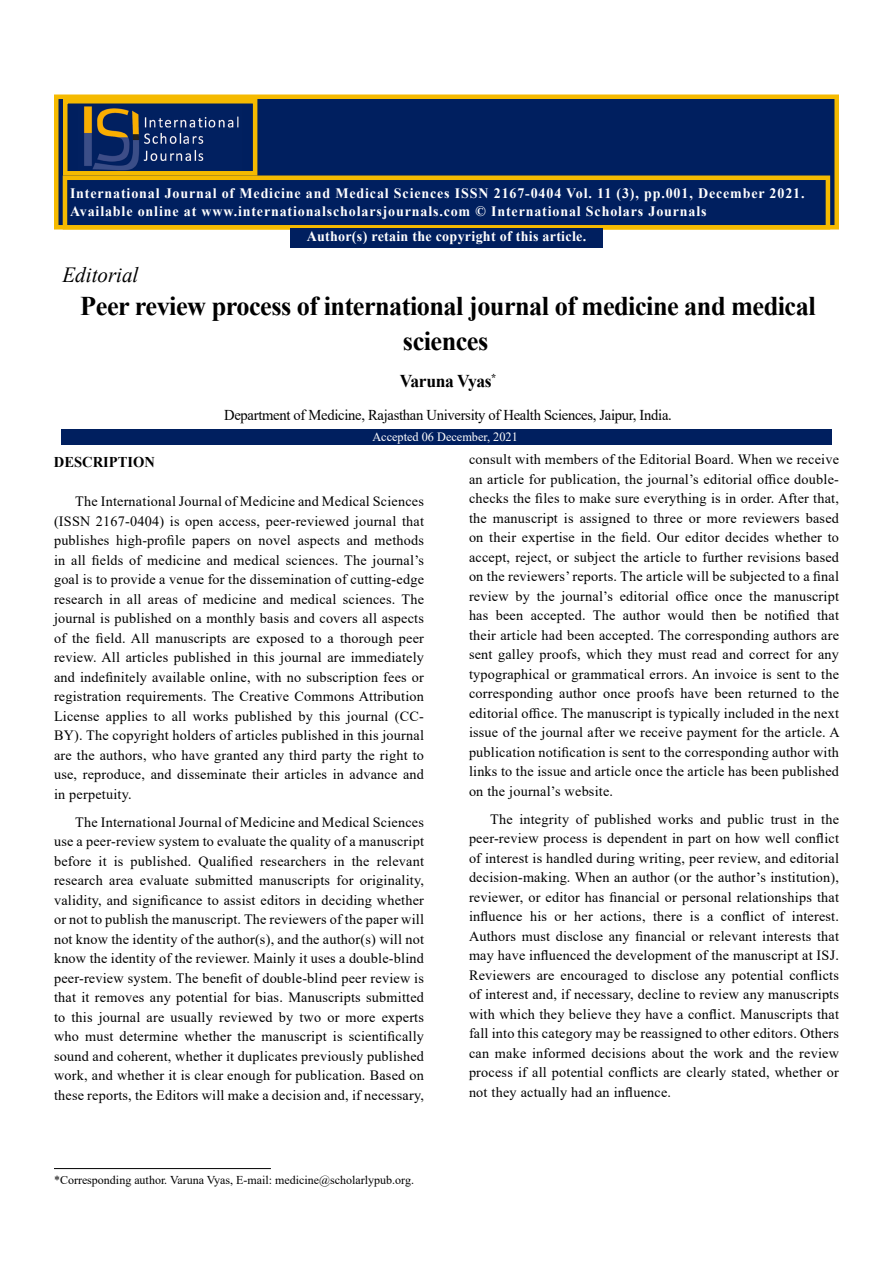
<style>
.page{position:relative;width:893px;height:1263px;background:#fff}
.page>*{position:absolute;margin:0;border:0;box-sizing:border-box;transform-origin:0 0}
.t1{font:700 27px/35.4px "Times New Roman";letter-spacing:-.02em;color:#000;text-align:center}
.t2{font:italic 21.6px "Times New Roman";color:#000}
.t3{font:700 18px "Times New Roman";letter-spacing:-.02em;color:#000}
.t4{font:15px "Times New Roman";letter-spacing:-.02em;color:#000}
.t5{font:700 15px "Times New Roman";color:#000}
.t6{font:700 14.4px/17.2px "Times New Roman";letter-spacing:.06em;color:#fff}
.t7{font:700 14.4px "Times New Roman";letter-spacing:.02em;color:#fff}
.t8{font:14.25px/19.5px "Times New Roman";letter-spacing:.015em;color:#000;text-align:justify}
.t9{font:12.6px "Times New Roman";color:#fff}
.t10{font:12px "Times New Roman";color:#000}
</style>
<div class="page">
<div style="left:54px;top:94px;width:785px;height:136px;background:#001f5f;border:4px solid #f5ba00"></div>
<div style="left:63px;top:176px;width:767px;height:54px;background:#001f5f;border:4px solid #f5ba00"></div>
<img style="left:84px;top:106px;width:155px;height:65px">
<div style="left:63px;top:99px;width:194px;height:77px;border:4px solid #f5ba00"></div>
<div style="left:290px;top:228px;width:313px;height:20px;background:#001f5f"></div>
<div style="left:61px;top:429px;width:771px;height:15px;background:#001f5f"></div>
<hr style="left:54px;top:1168px;width:217px;height:1px;background:#000">
<p class="t6" style="left:70px;top:184px;width:736px">International Journal of Medicine and Medical Sciences ISSN 2167-0404 Vol. 11 (3), pp.001, December 2021.<br>Available online at www.internationalscholarsjournals.com © International Scholars Journals</p>
<p class="t7" style="left:307px;top:225px;width:281px">Author(s) retain the copyright of this article.</p>
<h2 class="t2" style="left:62px;top:260px;width:78px">Editorial</h2>
<h1 class="t1" style="left:80px;top:287px;width:737px">Peer review process of international journal of medicine and medical sciences</h1>
<p class="t3" style="left:400px;top:368px;width:98px">Varuna Vyas<sup>*</sup></p>
<p class="t4" style="left:224px;top:404px;width:449px">Department of Medicine, Rajasthan University of Health Sciences, Jaipur, India.</p>
<p class="t9" style="left:372px;top:428px;width:147px">Accepted 06 December, 2021</p>
<p class="t8" style="left:469px;top:449px;width:372px">consult with members of the Editorial Board. When we receive an article for publication, the journal’s editorial office double&shy;checks the files to make sure everything is in order. After that, the manuscript is assigned to three or more reviewers based on their expertise in the field. Our editor decides whether to accept, reject, or subject the article to further revisions based on the reviewers’ reports. The article will be subjected to a final review by the journal’s editorial office once the manuscript has been accepted. The author would then be notified that their article had been accepted. The corresponding authors are sent galley proofs, which they must read and correct for any typographical or grammatical errors. An invoice is sent to the corresponding author once proofs have been returned to the editorial office. The manuscript is typically included in the next issue of the journal after we receive payment for the article. A publication notification is sent to the corresponding author with links to the issue and article once the article has been published on the journal’s website.</p>
<p class="t8" style="left:469px;top:809px;width:372px;text-indent:21px">The integrity of published works and public trust in the peer-review process is dependent in part on how well conflict of interest is handled during writing, peer review, and editorial decision-making. When an author (or the author’s institution), reviewer, or editor has financial or personal relationships that influence his or her actions, there is a conflict of interest.<br>Authors must disclose any financial or relevant interests that may have influenced the development of the manuscript at ISJ.<br>Reviewers are encouraged to disclose any potential conflicts of interest and, if necessary, decline to review any manuscripts with which they believe they have a conflict. Manuscripts that fall into this category may be reassigned to other editors. Others can make informed decisions about the work and the review process if all potential conflicts are clearly stated, whether or not they actually had an influence.</p>
<p class="t5" style="left:54px;top:452px;width:103px">DESCRIPTION</p>
<p class="t8" style="left:54px;top:491px;width:372px;text-indent:21px">The International Journal of Medicine and Medical Sciences (ISSN 2167-0404) is open access, peer-reviewed journal that publishes high-profile papers on novel aspects and methods in all fields of medicine and medical sciences. The journal’s goal is to provide a venue for the dissemination of cutting-edge research in all areas of medicine and medical sciences. The journal is published on a monthly basis and covers all aspects of the field. All manuscripts are exposed to a thorough peer review. All articles published in this journal are immediately and indefinitely available online, with no subscription fees or registration requirements. The Creative Commons Attribution License applies to all works published by this journal (CC-BY). The copyright holders of articles published in this journal are the authors, who have granted any third party the right to use, reproduce, and disseminate their articles in advance and in perpetuity.</p>
<p class="t8" style="left:54px;top:812px;width:372px;text-indent:21px">The International Journal of Medicine and Medical Sciences use a peer-review system to evaluate the quality of a manuscript before it is published. Qualified researchers in the relevant research area evaluate submitted manuscripts for originality, validity, and significance to assist editors in deciding whether or not to publish the manuscript. The reviewers of the paper will not know the identity of the author(s), and the author(s) will not know the identity of the reviewer. Mainly it uses a double-blind peer-review system. The benefit of double-blind peer review is that it removes any potential for bias. Manuscripts submitted to this journal are usually reviewed by two or more experts who must determine whether the manuscript is scientifically sound and coherent, whether it duplicates previously published work, and whether it is clear enough for publication. Based on these reports, the Editors will make a decision and, if necessary,</p>
<p class="t10" style="left:54px;top:1172px;width:361px">*Corresponding author. Varuna Vyas, E-mail: medicine@scholarlypub.org.</p>
</div>
